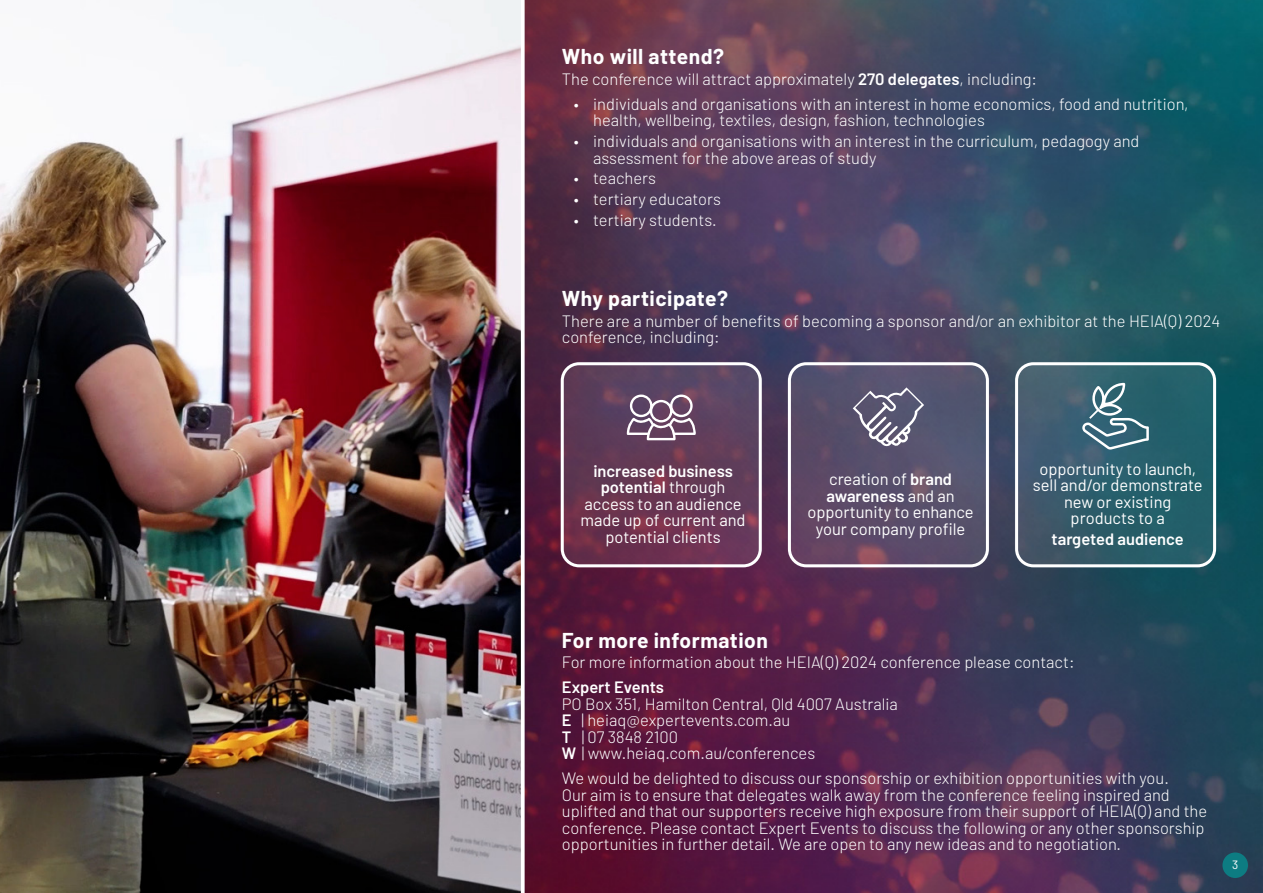
<style>
.page{position:relative;width:1263px;height:893px;background:#fff}
.page>*{position:absolute;margin:0;border:0;box-sizing:border-box;transform-origin:0 0}
.t1{font:700 21px "Barlow";letter-spacing:.025em;color:#fff}
.t2{font:300 16.5px/16.5px "Barlow";color:#fff}
.t3{font:16.5px/16.5px "Barlow";color:#fff;text-align:center}
.t4{font:600 16.5px "Barlow";color:#fff}
.t5{font:12px "Barlow";color:#fff}
.s1{font-weight:600}
</style>
<div class="page">
<img style="left:525px;top:0;width:738px;height:893px">
<img style="left:0;top:0;width:521px;height:893px">
<svg style="left:1016px;top:364px;width:198px;height:202px;background:#35616f"></svg>
<svg style="left:789px;top:364px;width:198px;height:202px;background:#594f6a"></svg>
<svg style="left:853px;top:387px;width:71px;height:60px;background:#76748a"></svg>
<svg style="left:562px;top:364px;width:198px;height:202px;background:#643a57"></svg>
<svg style="left:627px;top:395px;width:69px;height:45px"></svg>
<svg style="left:524px;top:0;width:1px;height:893px"></svg>
<div style="left:1015px;top:362px;width:201px;height:205px;border:3px solid #fff;border-radius:17px"></div>
<div style="left:788px;top:362px;width:201px;height:205px;border:3px solid #fff;border-radius:17px"></div>
<div style="left:561px;top:362px;width:201px;height:205px;border:3px solid #fff;border-radius:17px"></div>
<div style="left:1222px;top:852px;width:26px;height:26px;background:#0d7c82;border-radius:50%"></div>
<p class="t1" style="left:562px;top:41px;width:164px">Who will attend?</p>
<p class="t2" style="left:562px;top:70px;width:477px">The conference will attract approximately <span class="s1">270 delegates</span>, including:</p>
<p class="t2" style="left:593px;top:95px;width:597px;text-indent:-20px">• individuals and organisations with an interest in home economics, food and nutrition, health, wellbeing, textiles, design, fashion, technologies</p>
<p class="t2" style="left:593px;top:133px;width:548px;text-indent:-20px">• individuals and organisations with an interest in the curriculum, pedagogy and assessment for the above areas of study</p>
<p class="t2" style="left:574px;top:170px;width:84px">• teachers</p>
<p class="t2" style="left:574px;top:191px;width:149px">• tertiary educators</p>
<p class="t2" style="left:574px;top:211px;width:145px">• tertiary students.</p>
<p class="t1" style="left:562px;top:283px;width:168px">Why participate?</p>
<p class="t2" style="left:562px;top:312px;width:660px">There are a number of benefits of becoming a sponsor and/or an exhibitor at the HEIA(Q) 2024 conference, including:</p>
<p class="t3" style="left:580px;top:461px;width:167px"><span class="s1">increased business potential</span> through access to an audience made up of current and potential clients</p>
<p class="t3" style="left:807px;top:470px;width:168px">creation of <span class="s1">brand awareness</span> and an opportunity to enhance your company profile</p>
<p class="t3" style="left:1033px;top:459px;width:171px">opportunity to launch, sell and/or demonstrate new or existing products to a</p>
<p class="t4" style="left:1051px;top:529px;width:134px">targeted audience</p>
<p class="t1" style="left:562px;top:625px;width:208px">For more information</p>
<p class="t2" style="left:562px;top:654px;width:514px">For more information about the HEIA(Q) 2024 conference please contact:</p>
<p class="t4" style="left:562px;top:677px;width:104px">Expert Events</p>
<p class="t2" style="left:562px;top:695px;width:338px">PO Box 351, Hamilton Central, Qld 4007 Australia<br><span class="s1">E</span> | heiaq@expertevents.com.au<br><span class="s1">T</span> | 07 3848 2100<br><span class="s1">W</span> | www.heiaq.com.au/conferences</p>
<p class="t2" style="left:562px;top:770px;width:647px">We would be delighted to discuss our sponsorship or exhibition opportunities with you.<br>Our aim is to ensure that delegates walk away from the conference feeling inspired and uplifted and that our supporters receive high exposure from their support of HEIA(Q) and the conference. Please contact Expert Events to discuss the following or any other sponsorship opportunities in further detail. We are open to any new ideas and to negotiation.</p>
<p class="t5" style="left:1232px;top:856px;width:8px">3</p>
</div>
